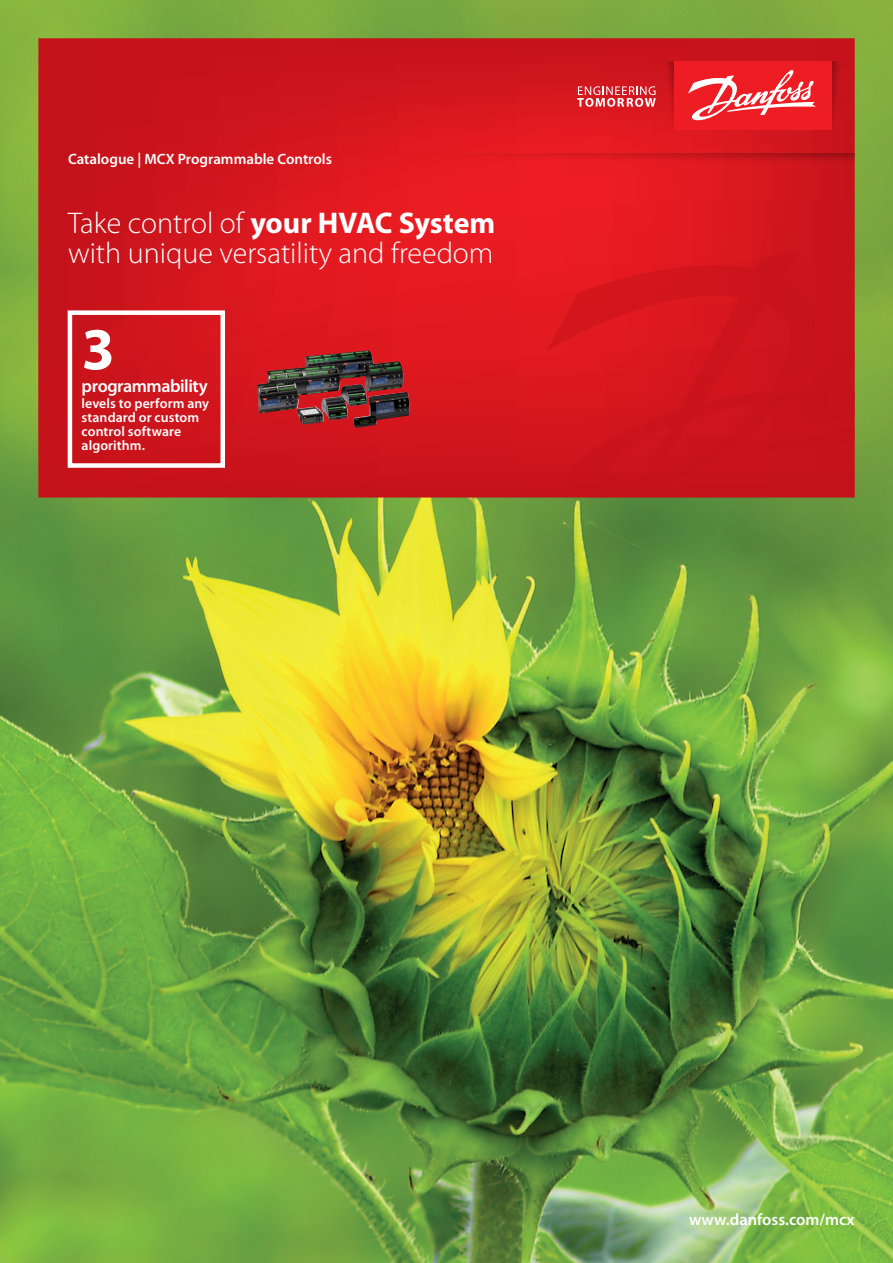
<style>
.page{position:relative;width:893px;height:1263px;background:#fff}
.page>*{position:absolute;margin:0;border:0;box-sizing:border-box;transform-origin:0 0}
.t1{font:700 60px "Myriad Pro";color:#fff}
.t2{font:300 30px/30px "Myriad Pro";color:#fff}
.t3{font:600 18px "Myriad Pro";letter-spacing:-.025em;color:#fff}
.t4{font:600 16.5px "Myriad Pro";color:#fff}
.t5{font:600 15px "Myriad Pro";color:#fff}
.t6{font:600 13.8px/13.8px "Myriad Pro";letter-spacing:.005em;color:#fff}
.s1{font-weight:700}
</style>
<div class="page">
<img style="left:0;top:0;width:893px;height:1263px">
<svg style="left:38px;top:38px;width:817px;height:459px;background:#d3161d"></svg>
<svg style="left:547px;top:237px;width:308px;height:260px;background:#d0151c"></svg>
<svg style="left:832px;top:61px;width:12px;height:69px"></svg>
<svg style="left:358px;top:153px;width:497px;height:13px;background:#d7181f"></svg>
<div style="left:674px;top:61px;width:158px;height:69px;background:#ee1d23"></div>
<svg style="left:577px;top:61px;width:97px;height:69px;background:#d72a31"></svg>
<svg style="left:688px;top:70px;width:128px;height:51px"></svg>
<img style="left:257px;top:350px;width:146px;height:63px">
<div style="left:68px;top:310px;width:157px;height:158px;border:4px solid #fff"></div>
<p class="t5" style="left:68px;top:151px;width:266px">Catalogue | MCX Programmable Controls</p>
<h2 class="t2" style="left:68px;top:208px;width:429px">Take control of <span class="s1">your HVAC System </span>with unique versatility and freedom</h2>
<h1 class="t1" style="left:82px;top:315px;width:35px">3</h1>
<h3 class="t3" style="left:82px;top:376px;width:128px">programmability</h3>
<p class="t6" style="left:82px;top:397px;width:129px">levels to perform any standard or custom control software algorithm.</p>
<p class="t4" style="left:689px;top:1210px;width:167px">www.danfoss.com/mcx</p>
</div>
